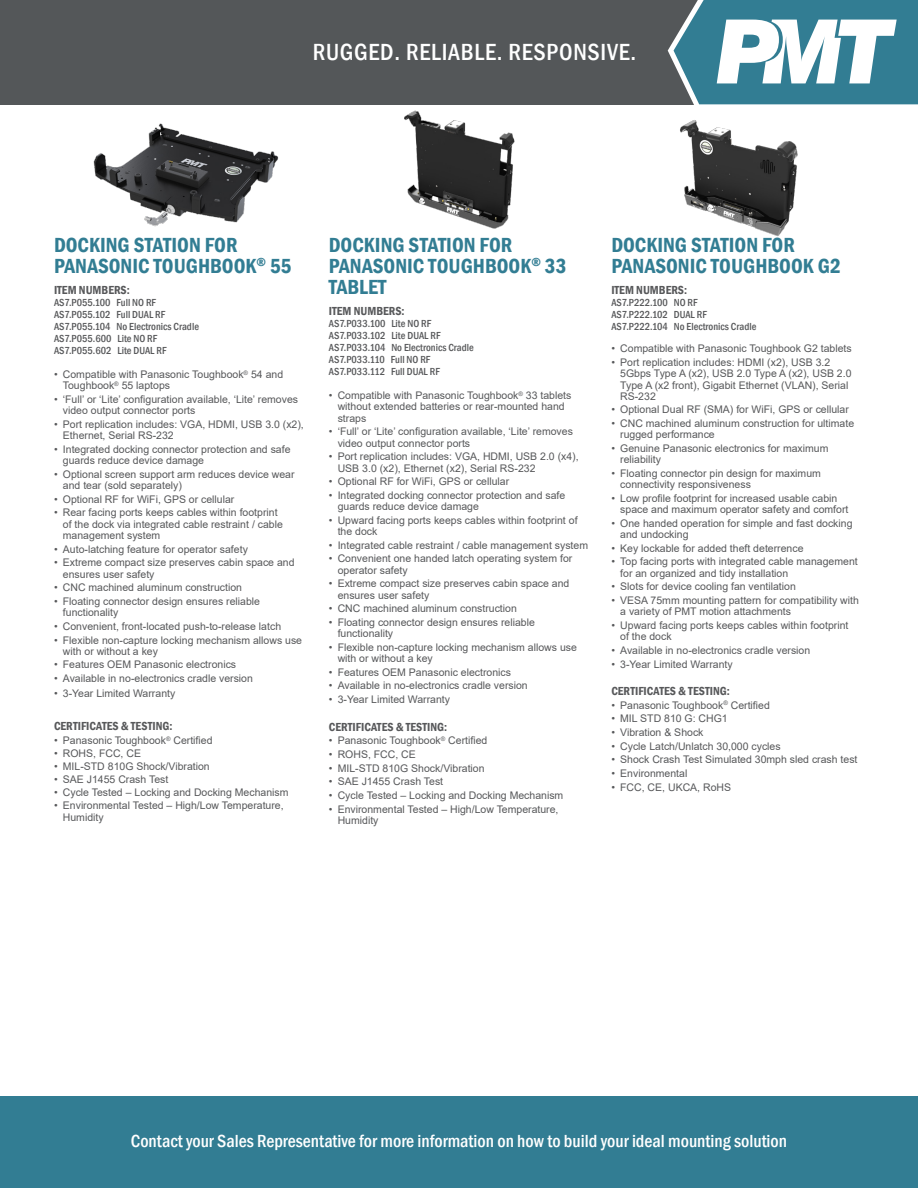
<style>
.page{position:relative;width:918px;height:1188px;background:#fff}
.page>*{position:absolute;margin:0;border:0;box-sizing:border-box;transform-origin:0 0}
.t1{font:500 condensed 24px "Franklin Gothic";letter-spacing:.03em;color:#fff}
.Product_Titles{font:600 condensed 21px/21px "Franklin Gothic";color:#327d93}
.t2{font:500 condensed 18px "Franklin Gothic";color:#fff}
.Paragraph_Style_3{font:600 condensed 12px "Franklin Gothic";color:#57585a}
.Product_Titles-2{font:600 condensed 12px "Franklin Gothic";color:#57585a}
.t3{font:10.5px/11.2px "Arial";color:#57585a}
.Product_Titles-3{font:500 condensed 10.5px "Franklin Gothic";color:#57585a}
</style>
<div class="page">
<div style="left:0;top:0;width:808px;height:105px;background:#545759"></div>
<svg style="left:668px;top:0;width:250px;height:105px"></svg>
<img style="left:680px;top:120px;width:118px;height:117px">
<div style="left:0;top:1096px;width:918px;height:92px;background:#327d93"></div>
<img style="left:93px;top:123px;width:186px;height:104px">
<img style="left:404px;top:111px;width:111px;height:118px">
<h1 class="t1" style="left:313px;top:36px;width:325px">RUGGED. RELIABLE. RESPONSIVE.</h1>
<p class="Product_Titles" style="left:54px;top:234px;width:239px">DOCKING STATION FOR<br>PANASONIC TOUGHBOOK<sup>®</sup> 55</p>
<p class="Product_Titles-2" style="left:54px;top:282px;width:77px">ITEM NUMBERS:</p>
<p class="Product_Titles-3" style="left:54px;top:296px;width:104px">AS7.P055.100 Full NO RF</p>
<p class="Product_Titles-3" style="left:54px;top:308px;width:113px">AS7.P055.102 Full DUAL RF</p>
<p class="Product_Titles-3" style="left:54px;top:320px;width:146px">AS7.P055.104 No Electronics Cradle</p>
<p class="Product_Titles-3" style="left:54px;top:332px;width:105px">AS7.P055.600 Lite NO RF</p>
<p class="Product_Titles-3" style="left:54px;top:344px;width:114px">AS7.P055.602 Lite DUAL RF</p>
<p class="t3" style="left:63px;top:369px;width:222px;text-indent:-9px">• Compatible with Panasonic Toughbook<sup>®</sup> 54 and<br>Toughbook<sup>®</sup> 55 laptops</p>
<p class="t3" style="left:63px;top:394px;width:237px;text-indent:-9px">• ‘Full’ or ‘Lite’ configuration available, ‘Lite’ removes video output connector ports</p>
<p class="t3" style="left:63px;top:419px;width:242px;text-indent:-9px">• Port replication includes: VGA, HDMI, USB 3.0 (x2),<br>Ethernet, Serial RS-232</p>
<p class="t3" style="left:63px;top:444px;width:229px;text-indent:-9px">• Integrated docking connector protection and safe guards reduce device damage</p>
<p class="t3" style="left:63px;top:468px;width:233px;text-indent:-9px">• Optional screen support arm reduces device wear and tear (sold separately)</p>
<p class="t3" style="left:54px;top:493px;width:182px">• Optional RF for WiFi, GPS or cellular</p>
<p class="t3" style="left:63px;top:507px;width:222px;text-indent:-9px">• Rear facing ports keeps cables within footprint of the dock via integrated cable restraint / cable management system</p>
<p class="t3" style="left:54px;top:543px;width:195px">• Auto-latching feature for operator safety</p>
<p class="t3" style="left:63px;top:557px;width:233px;text-indent:-9px">• Extreme compact size preserves cabin space and ensures user safety</p>
<p class="t3" style="left:54px;top:582px;width:190px">• CNC machined aluminum construction</p>
<p class="t3" style="left:63px;top:596px;width:199px;text-indent:-9px">• Floating connector design ensures reliable functionality</p>
<p class="t3" style="left:54px;top:621px;width:229px">• Convenient, front-located push-to-release latch</p>
<p class="t3" style="left:63px;top:634px;width:241px;text-indent:-9px">• Flexible non-capture locking mechanism allows use with or without a key</p>
<p class="t3" style="left:54px;top:659px;width:184px">• Features OEM Panasonic electronics</p>
<p class="t3" style="left:54px;top:673px;width:200px">• Available in no-electronics cradle version</p>
<p class="t3" style="left:54px;top:688px;width:123px">• 3-Year Limited Warranty</p>
<p class="Paragraph_Style_3" style="left:54px;top:718px;width:120px">CERTIFICATES &amp; TESTING:</p>
<p class="t3" style="left:54px;top:735px;width:160px">• Panasonic Toughbook<sup>®</sup> Certified</p>
<p class="t3" style="left:54px;top:748px;width:89px">• ROHS, FCC, CE</p>
<p class="t3" style="left:54px;top:761px;width:157px">• MIL-STD 810G Shock/Vibration</p>
<p class="t3" style="left:54px;top:774px;width:116px">• SAE J1455 Crash Test</p>
<p class="t3" style="left:54px;top:786px;width:236px">• Cycle Tested – Locking and Docking Mechanism</p>
<p class="t3" style="left:63px;top:799px;width:222px;line-height:12.6px;text-indent:-9px">• Environmental Tested – High/Low Temperature,<br>Humidity</p>
<p class="Product_Titles" style="left:329px;top:234px;width:239px">DOCKING STATION FOR<br>PANASONIC TOUGHBOOK<sup>®</sup> 33<br>TABLET</p>
<p class="Product_Titles-2" style="left:329px;top:303px;width:77px">ITEM NUMBERS:</p>
<p class="Product_Titles-3" style="left:329px;top:317px;width:104px">AS7.P033.100 Lite NO RF</p>
<p class="Product_Titles-3" style="left:329px;top:329px;width:113px">AS7.P033.102 Lite DUAL RF</p>
<p class="Product_Titles-3" style="left:329px;top:341px;width:146px">AS7.P033.104 No Electronics Cradle</p>
<p class="Product_Titles-3" style="left:329px;top:353px;width:103px">AS7.P033.110 Full NO RF</p>
<p class="Product_Titles-3" style="left:329px;top:365px;width:113px">AS7.P033.112 Full DUAL RF</p>
<p class="t3" style="left:338px;top:390px;width:235px;text-indent:-9px">• Compatible with Panasonic Toughbook<sup>®</sup> 33 tablets without extended batteries or rear-mounted hand straps</p>
<p class="t3" style="left:338px;top:426px;width:237px;text-indent:-9px">• ‘Full’ or ‘Lite’ configuration available, ‘Lite’ removes video output connector ports</p>
<p class="t3" style="left:338px;top:451px;width:242px;text-indent:-9px">• Port replication includes: VGA, HDMI, USB 2.0 (x4),<br>USB 3.0 (x2), Ethernet (x2), Serial RS-232</p>
<p class="t3" style="left:329px;top:476px;width:182px">• Optional RF for WiFi, GPS or cellular</p>
<p class="t3" style="left:338px;top:489px;width:229px;text-indent:-9px">• Integrated docking connector protection and safe guards reduce device damage</p>
<p class="t3" style="left:338px;top:514px;width:241px;text-indent:-9px">• Upward facing ports keeps cables within footprint of the dock</p>
<p class="t3" style="left:329px;top:539px;width:261px">• Integrated cable restraint / cable management system</p>
<p class="t3" style="left:338px;top:553px;width:236px;text-indent:-9px">• Convenient one handed latch operating system for operator safety</p>
<p class="t3" style="left:338px;top:578px;width:233px;text-indent:-9px">• Extreme compact size preserves cabin space and ensures user safety</p>
<p class="t3" style="left:329px;top:603px;width:190px">• CNC machined aluminum construction</p>
<p class="t3" style="left:338px;top:617px;width:199px;text-indent:-9px">• Floating connector design ensures reliable functionality</p>
<p class="t3" style="left:338px;top:642px;width:241px;text-indent:-9px">• Flexible non-capture locking mechanism allows use with or without a key</p>
<p class="t3" style="left:329px;top:666px;width:184px">• Features OEM Panasonic electronics</p>
<p class="t3" style="left:329px;top:680px;width:200px">• Available in no-electronics cradle version</p>
<p class="t3" style="left:329px;top:694px;width:123px">• 3-Year Limited Warranty</p>
<p class="Paragraph_Style_3" style="left:329px;top:719px;width:120px">CERTIFICATES &amp; TESTING:</p>
<p class="t3" style="left:329px;top:735px;width:160px">• Panasonic Toughbook<sup>®</sup> Certified</p>
<p class="t3" style="left:329px;top:749px;width:89px">• ROHS, FCC, CE</p>
<p class="t3" style="left:329px;top:762px;width:157px">• MIL-STD 810G Shock/Vibration</p>
<p class="t3" style="left:329px;top:776px;width:116px">• SAE J1455 Crash Test</p>
<p class="t3" style="left:329px;top:790px;width:236px">• Cycle Tested – Locking and Docking Mechanism</p>
<p class="t3" style="left:338px;top:803px;width:222px;text-indent:-9px">• Environmental Tested – High/Low Temperature,<br>Humidity</p>
<p class="Product_Titles" style="left:611px;top:234px;width:231px">DOCKING STATION FOR<br>PANASONIC TOUGHBOOK G2</p>
<p class="Product_Titles-2" style="left:611px;top:282px;width:77px">ITEM NUMBERS:</p>
<p class="Product_Titles-3" style="left:611px;top:296px;width:88px">AS7.P222.100 NO RF</p>
<p class="Product_Titles-3" style="left:611px;top:308px;width:97px">AS7.P222.102 DUAL RF</p>
<p class="Product_Titles-3" style="left:611px;top:320px;width:146px">AS7.P222.104 No Electronics Cradle</p>
<p class="t3" style="left:611px;top:343px;width:242px">• Compatible with Panasonic Toughbook G2 tablets</p>
<p class="t3" style="left:620px;top:357px;width:233px;text-indent:-9px">• Port replication includes: HDMI (x2), USB 3.2<br>5Gbps Type A (x2), USB 2.0 Type A (x2), USB 2.0<br>Type A (x2 front), Gigabit Ethernet (VLAN), Serial RS-232</p>
<p class="t3" style="left:611px;top:404px;width:239px">• Optional Dual RF (SMA) for WiFi, GPS or cellular</p>
<p class="t3" style="left:620px;top:418px;width:235px;text-indent:-9px">• CNC machined aluminum construction for ultimate rugged performance</p>
<p class="t3" style="left:620px;top:443px;width:210px;text-indent:-9px">• Genuine Panasonic electronics for maximum reliability</p>
<p class="t3" style="left:620px;top:468px;width:202px;text-indent:-9px">• Floating connector pin design for maximum connectivity responsiveness</p>
<p class="t3" style="left:620px;top:493px;width:230px;text-indent:-9px">• Low profile footprint for increased usable cabin space and maximum operator safety and comfort</p>
<p class="t3" style="left:620px;top:517px;width:234px;text-indent:-9px">• One handed operation for simple and fast docking and undocking</p>
<p class="t3" style="left:611px;top:542px;width:194px">• Key lockable for added theft deterrence</p>
<p class="t3" style="left:620px;top:556px;width:239px;text-indent:-9px">• Top facing ports with integrated cable management for an organized and tidy installation</p>
<p class="t3" style="left:611px;top:581px;width:186px">• Slots for device cooling fan ventilation</p>
<p class="t3" style="left:620px;top:595px;width:240px;text-indent:-9px">• VESA 75mm mounting pattern for compatibility with a variety of PMT motion attachments</p>
<p class="t3" style="left:620px;top:620px;width:230px;text-indent:-9px">• Upward facing ports keeps cables within footprint of the dock</p>
<p class="t3" style="left:611px;top:645px;width:200px">• Available in no-electronics cradle version</p>
<p class="t3" style="left:611px;top:658px;width:123px">• 3-Year Limited Warranty</p>
<p class="Paragraph_Style_3" style="left:611px;top:683px;width:120px">CERTIFICATES &amp; TESTING:</p>
<p class="t3" style="left:611px;top:699px;width:160px">• Panasonic Toughbook<sup>®</sup> Certified</p>
<p class="t3" style="left:611px;top:713px;width:118px">• MIL STD 810 G: CHG1</p>
<p class="t3" style="left:611px;top:727px;width:94px">• Vibration &amp; Shock</p>
<p class="t3" style="left:611px;top:740px;width:171px">• Cycle Latch/Unlatch 30,000 cycles</p>
<p class="t3" style="left:611px;top:754px;width:248px">• Shock Crash Test Simulated 30mph sled crash test</p>
<p class="t3" style="left:611px;top:768px;width:78px">• Environmental</p>
<p class="t3" style="left:611px;top:781px;width:121px">• FCC, CE, UKCA, RoHS</p>
<p class="t2" style="left:131px;top:1129px;width:658px">Contact your Sales Representative for more information on how to build your ideal mounting solution</p>
</div>
